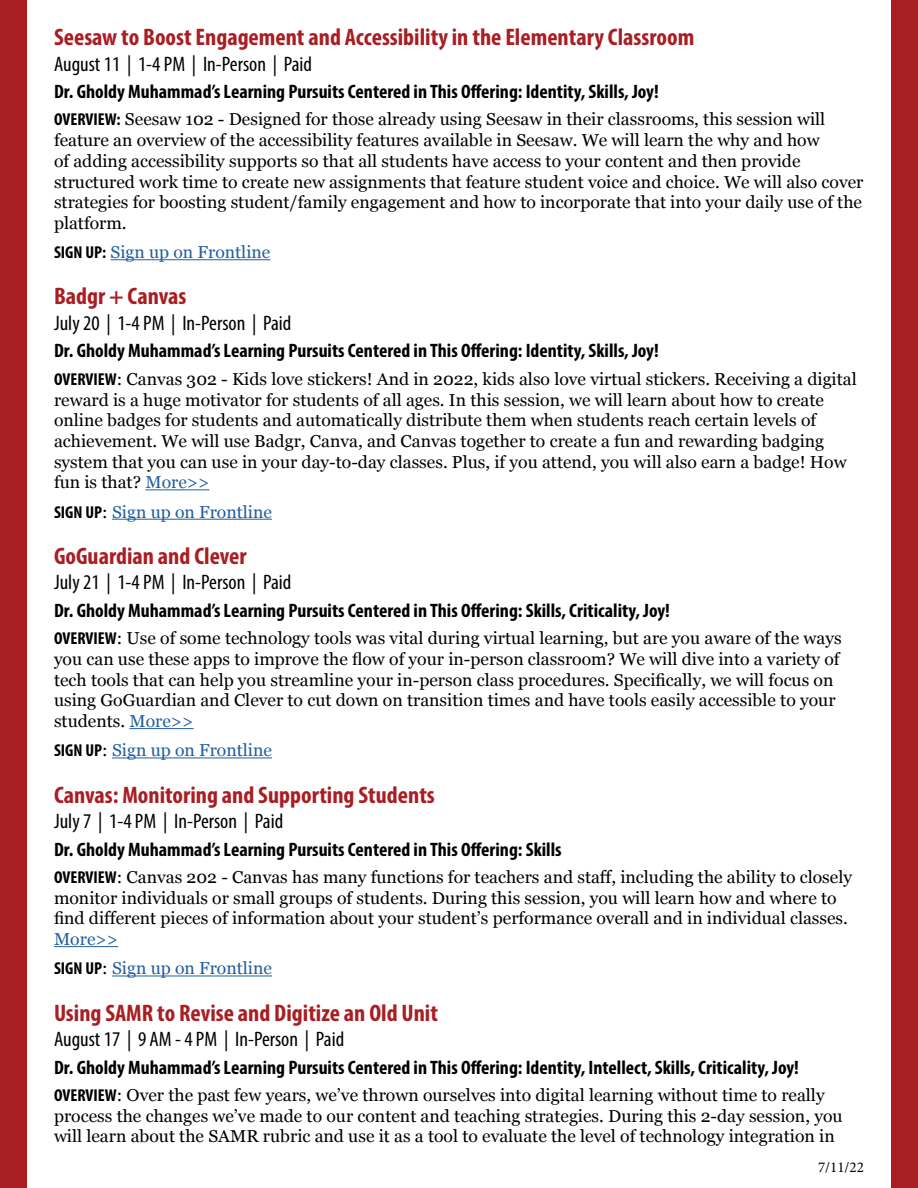
<style>
.page{position:relative;width:918px;height:1188px;background:#fff}
.page>*{position:absolute;margin:0;border:0;box-sizing:border-box;transform-origin:0 0}
.t1{font:700 condensed 24px "Myriad Pro";color:#a91e22}
.t2{font:condensed 21px "Myriad Pro";color:#000}
.t3{font:700 condensed 19.5px "Myriad Pro";color:#000}
.t4{font:17.25px/20.7px "Georgia";color:#000}
.t5{font:17.25px/29.4px "Georgia";color:#215e9e}
.t6{font:15px "Minion Pro";color:#000}
.s1{font-family:"Myriad Pro";font-weight:700;font-stretch:condensed}
.s2{font-family:"Myriad Pro";font-weight:700;font-stretch:condensed;color:#000}
.s3{color:#215e9e}
.s4{color:#000}
</style>
<div class="page">
<div style="left:0;top:0;width:27px;height:1188px;background:#a91e22"></div>
<div style="left:891px;top:0;width:27px;height:1188px;background:#a91e22"></div>
<hr style="left:110px;top:259px;width:160px;height:1px;background:#215e9e">
<hr style="left:145px;top:489px;width:65px;height:1px;background:#215e9e">
<hr style="left:112px;top:519px;width:160px;height:1px;background:#215e9e">
<hr style="left:129px;top:728px;width:65px;height:1px;background:#215e9e">
<hr style="left:112px;top:758px;width:160px;height:1px;background:#215e9e">
<hr style="left:54px;top:946px;width:64px;height:1px;background:#215e9e">
<hr style="left:112px;top:976px;width:160px;height:1px;background:#215e9e">
<h1 class="t1" style="left:54px;top:22px;width:642px">Seesaw to Boost Engagement and Accessibility in the Elementary Classroom</h1>
<p class="t2" style="left:54px;top:51px;width:260px">August 11 | 1-4 PM | In-Person | Paid</p>
<p class="t3" style="left:54px;top:79px;width:606px">Dr. Gholdy Muhammad’s Learning Pursuits Centered in This Offering: Identity, Skills, Joy!</p>
<p class="t4" style="left:54px;top:108px;width:811px"><span class="s1">OVERVIEW:</span> Seesaw 102 - Designed for those already using Seesaw in their classrooms, this session will feature an overview of the accessibility features available in Seesaw. We will learn the why and how<br>of adding accessibility supports so that all students have access to your content and then provide structured work time to create new assignments that feature student voice and choice. We will also cover strategies for boosting student/family engagement and how to incorporate that into your daily use of the platform.</p>
<p class="t5" style="left:54px;top:237px;width:218px"><span class="s2">SIGN UP:</span> Sign up on Frontline</p>
<h1 class="t1" style="left:54px;top:281px;width:134px">Badgr + Canvas</h1>
<p class="t2" style="left:54px;top:310px;width:239px">July 20 | 1-4 PM | In-Person | Paid</p>
<p class="t3" style="left:54px;top:339px;width:606px">Dr. Gholdy Muhammad’s Learning Pursuits Centered in This Offering: Identity, Skills, Joy!</p>
<p class="t4" style="left:54px;top:368px;width:804px"><span class="s1">OVERVIEW</span>: Canvas 302 - Kids love stickers! And in 2022, kids also love virtual stickers. Receiving a digital reward is a huge motivator for students of all ages. In this session, we will learn about how to create online badges for students and automatically distribute them when students reach certain levels of achievement. We will use Badgr, Canva, and Canvas together to create a fun and rewarding badging system that you can use in your day-to-day classes. Plus, if you attend, you will also earn a badge! How fun is that? <span class="s3">More&gt;&gt;</span></p>
<p class="t5" style="left:54px;top:496px;width:219px"><span class="s2">SIGN UP</span><span class="s4">:</span> Sign up on Frontline</p>
<h1 class="t1" style="left:54px;top:541px;width:194px">GoGuardian and Clever</h1>
<p class="t2" style="left:54px;top:570px;width:239px">July 21 | 1-4 PM | In-Person | Paid</p>
<p class="t3" style="left:54px;top:598px;width:617px">Dr. Gholdy Muhammad’s Learning Pursuits Centered in This Offering: Skills, Criticality, Joy!</p>
<p class="t4" style="left:54px;top:627px;width:789px"><span class="s1">OVERVIEW</span>: Use of some technology tools was vital during virtual learning, but are you aware of the ways you can use these apps to improve the flow of your in-person classroom? We will dive into a variety of tech tools that can help you streamline your in-person class procedures. Specifically, we will focus on using GoGuardian and Clever to cut down on transition times and have tools easily accessible to your students. <span class="s3">More&gt;&gt;</span></p>
<p class="t5" style="left:54px;top:735px;width:219px"><span class="s2">SIGN UP</span><span class="s4">:</span> Sign up on Frontline</p>
<h1 class="t1" style="left:54px;top:780px;width:382px">Canvas: Monitoring and Supporting Students</h1>
<p class="t2" style="left:54px;top:808px;width:231px">July 7 | 1-4 PM | In-Person | Paid</p>
<p class="t3" style="left:54px;top:837px;width:509px">Dr. Gholdy Muhammad’s Learning Pursuits Centered in This Offering: Skills</p>
<p class="t4" style="left:54px;top:866px;width:800px"><span class="s1">OVERVIEW</span>: Canvas 202 - Canvas has many functions for teachers and staff, including the ability to closely monitor individuals or small groups of students. During this session, you will learn how and where to find different pieces of information about your student’s performance overall and in individual classes.</p>
<p class="t5" style="left:54px;top:924px;width:219px">More&gt;&gt;<br><span class="s2">SIGN UP</span><span class="s4">:</span> Sign up on Frontline</p>
<h1 class="t1" style="left:54px;top:998px;width:386px">Using SAMR to Revise and Digitize an Old Unit</h1>
<p class="t2" style="left:54px;top:1027px;width:292px">August 17 | 9 AM - 4 PM | In-Person | Paid</p>
<p class="t3" style="left:54px;top:1055px;width:746px">Dr. Gholdy Muhammad’s Learning Pursuits Centered in This Offering: Identity, Intellect, Skills, Criticality, Joy!</p>
<p class="t4" style="left:54px;top:1084px;width:790px"><span class="s1">OVERVIEW</span>: Over the past few years, we’ve thrown ourselves into digital learning without time to really process the changes we’ve made to our content and teaching strategies. During this 2-day session, you will learn about the SAMR rubric and use it as a tool to evaluate the level of technology integration in</p>
<p class="t6" style="left:818px;top:1157px;width:47px">7/11/22</p>
</div>
